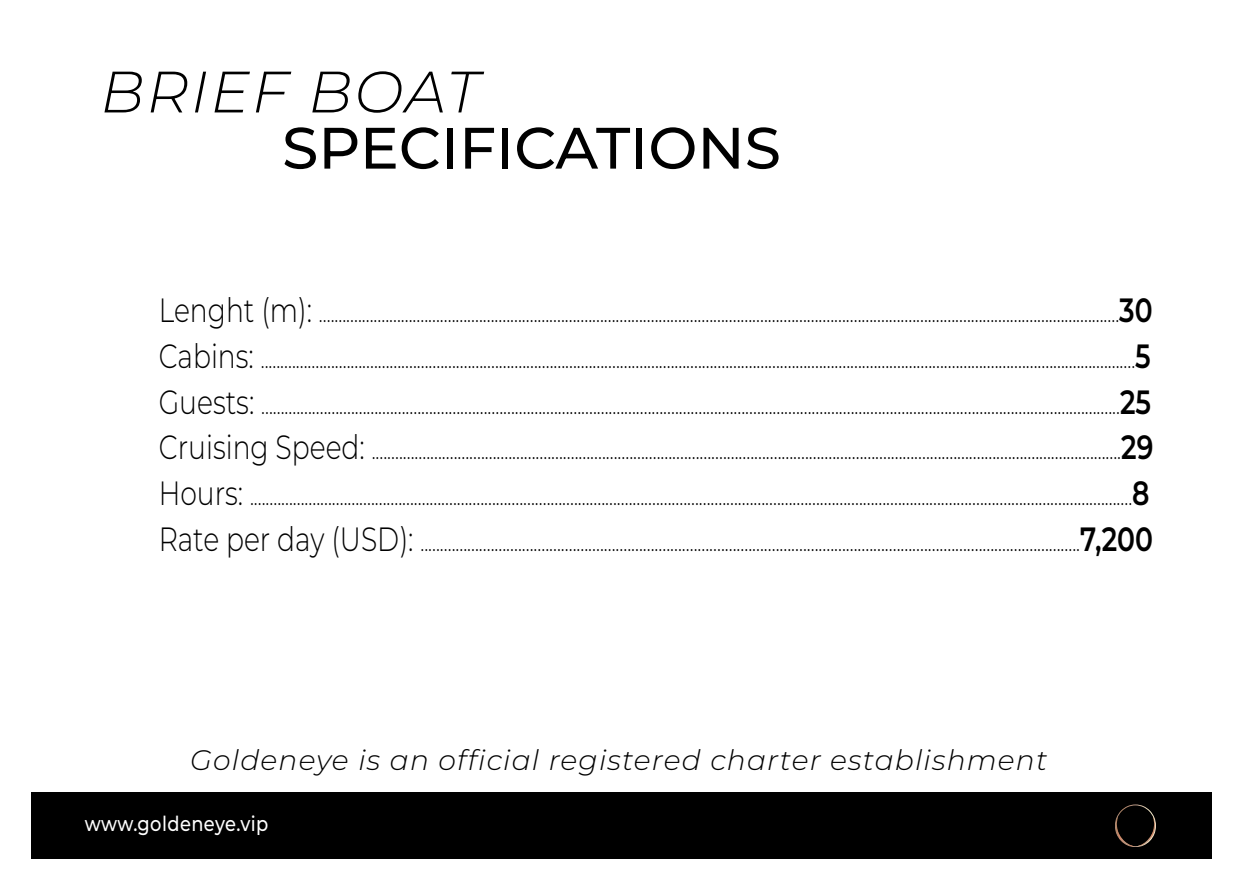
<style>
.page{position:relative;width:1241px;height:886px;background:#fff}
.page>*{position:absolute;margin:0;border:0;box-sizing:border-box;transform-origin:0 0}
.t1{font:500 58.25px "Montserrat";color:#000}
.t2{font:italic 300 58.25px "Montserrat";letter-spacing:.04em;color:#000}
.t3{font:italic 300 28.12px "Montserrat";letter-spacing:.04em;color:#000}
.t4{font:300 24.62px/45.8px "Montserrat";color:#000;scale:.79 1}
.t5{font:500 20.62px "Montserrat";letter-spacing:.025em;color:#fff;scale:.86 1}
.s1{font-size:33.62px}
.s2{font-weight:600;font-size:33.62px}
</style>
<div class="page">
<div style="left:31px;top:792px;width:1181px;height:67px;background:#000"></div>
<svg style="left:1115px;top:805px;width:41px;height:42px"></svg>
<h1 class="t2" style="left:100px;top:53px;width:380px">BRIEF BOAT</h1>
<h1 class="t1" style="left:282px;top:109px;width:500px">SPECIFICATIONS</h1>
<p class="t4" style="left:159px;top:290px;width:1260px"><span class="s1">Lenght (m):</span> .............................................................................................................................................................................................................<span class="s2">30<br></span><span class="s1">Cabins:</span> ................................................................................................................................................................................................................................<span class="s2">5<br></span><span class="s1">Guests:</span> ............................................................................................................................................................................................................................<span class="s2">25<br></span><span class="s1">Cruising Speed:</span> ................................................................................................................................................................................................<span class="s2">29<br></span><span class="s1">Hours:</span> ..................................................................................................................................................................................................................................<span class="s2">8<br></span><span class="s1">Rate per day (USD):</span> .........................................................................................................................................................................<span class="s2">7,200</span></p>
<p class="t3" style="left:190px;top:741px;width:858px">Goldeneye is an official registered charter establishment</p>
<p class="t5" style="left:85px;top:810px;width:215px">www.goldeneye.vip</p>
<p class="t5" style="left:89px;top:810px;width:215px">www.goldeneye.vip</p>
</div>
